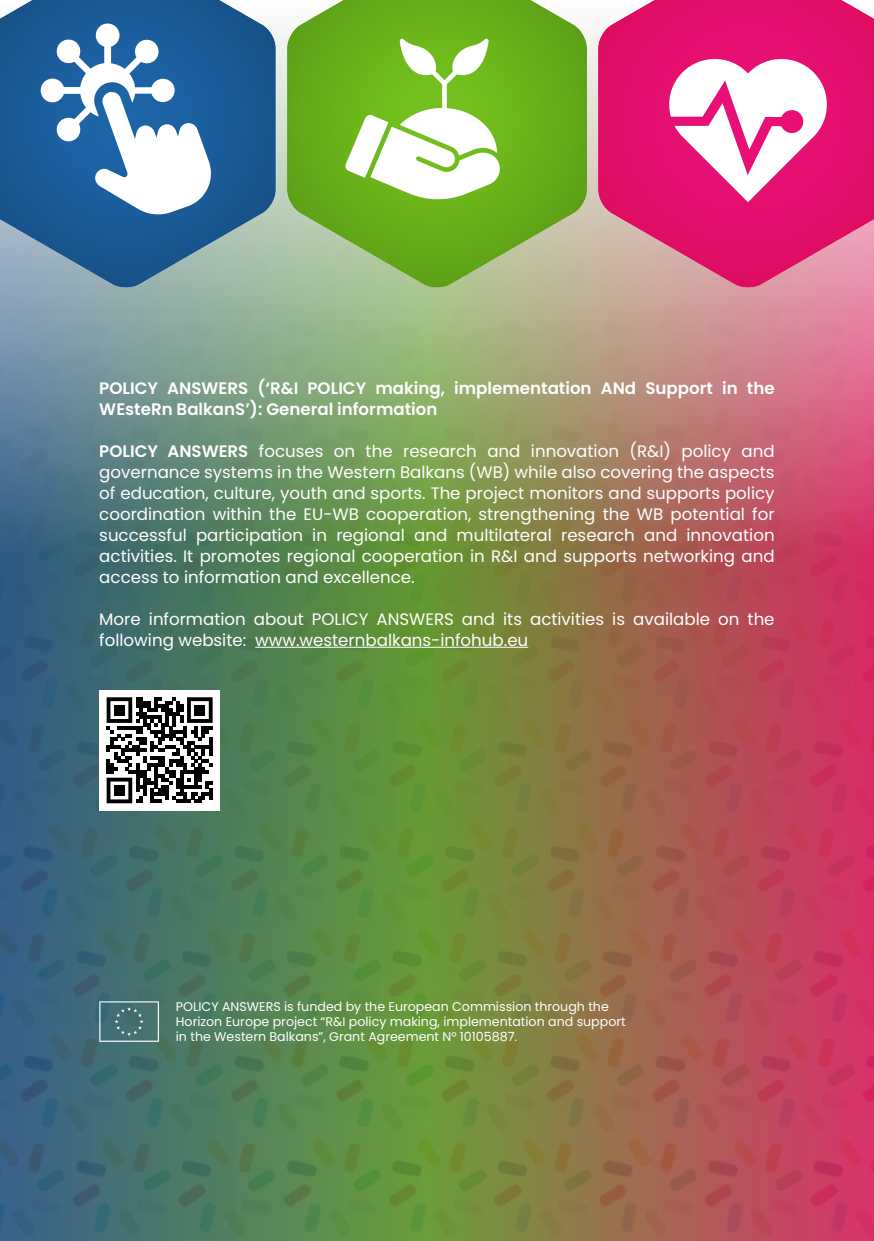
<style>
.page{position:relative;width:874px;height:1241px;background:#fff}
.page>*{position:absolute;margin:0;border:0;box-sizing:border-box;transform-origin:0 0}
.t1{font:16.62px/21px "Poppins";color:#fff;text-align:justify}
.t2{font:600 16.62px/21px "Poppins";color:#fff}
.t3{font:12.6px/15px "Poppins";color:#fff}
.s1{font-weight:600}
</style>
<div class="page">
<img style="left:0;top:85px;width:873px;height:1155px">
<div style="left:0;top:0;width:279px;height:288px;background:#fff;opacity:.5"></div>
<svg style="left:41px;top:24px;width:171px;height:192px"></svg>
<div style="left:597px;top:0;width:276px;height:288px;background:#fff;opacity:.5"></div>
<svg style="left:666px;top:55px;width:164px;height:147px"></svg>
<div style="left:286px;top:0;width:303px;height:288px;background:#fff;opacity:.5"></div>
<svg style="left:345px;top:38px;width:155px;height:163px"></svg>
<hr style="left:255px;top:646px;width:273px;height:1px;background:#fff">
<div style="left:99px;top:690px;width:121px;height:120px;background:#fff"></div>
<svg style="left:107px;top:697px;width:105px;height:106px"></svg>
<div style="left:114px;top:704px;width:11px;height:11px;background:#000"></div>
<div style="left:194px;top:704px;width:11px;height:11px;background:#000"></div>
<div style="left:114px;top:784px;width:11px;height:11px;background:#000"></div>
<svg style="left:99px;top:1001px;width:60px;height:40px;background:#557d7d"></svg>
<p class="t2" style="left:99px;top:377px;width:676px">POLICY ANSWERS (‘R&amp;I POLICY making, implementation ANd Support in the<br>WEsteRn BalkanS’): General information</p>
<p class="t1" style="left:99px;top:440px;width:676px"><span class="s1">POLICY ANSWERS</span> focuses on the research and innovation (R&amp;I) policy and governance systems in the Western Balkans (WB) while also covering the aspects of education, culture, youth and sports. The project monitors and supports policy coordination within the EU-WB cooperation, strengthening the WB potential for successful participation in regional and multilateral research and innovation activities. It promotes regional cooperation in R&amp;I and supports networking and access to information and excellence.</p>
<p class="t1" style="left:99px;top:608px;width:676px">More information about POLICY ANSWERS and its activities is available on the following website: www.westernbalkans-infohub.eu</p>
<p class="t3" style="left:176px;top:998px;width:451px">POLICY ANSWERS is funded by the European Commission through the<br>Horizon Europe project “R&amp;I policy making, implementation and support in the Western Balkans”, Grant Agreement N° 10105887.</p>
</div>
